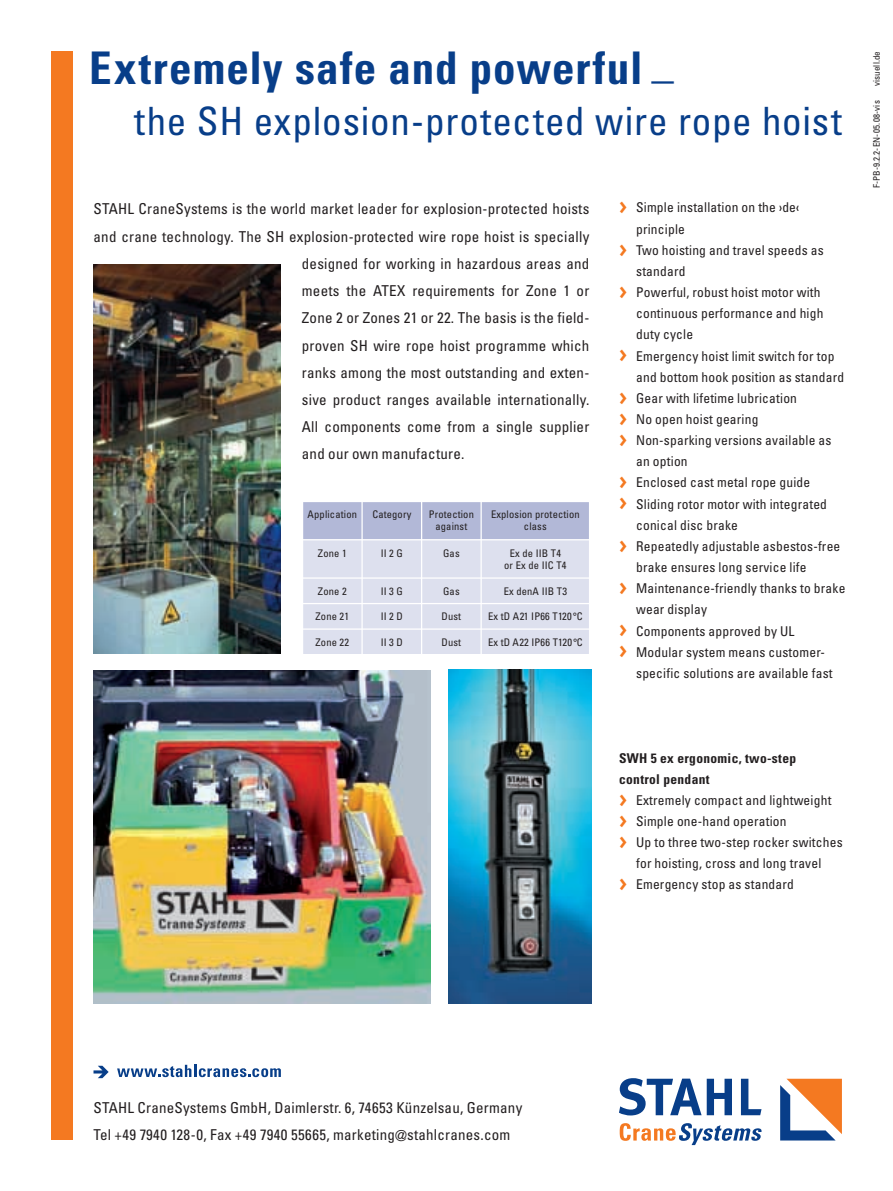
<style>
.page{position:relative;width:893px;height:1191px;background:#fff}
.page>*{position:absolute;margin:0;border:0;box-sizing:border-box;transform-origin:0 0}
.t1{font:700 condensed 45px "Univers";letter-spacing:.025em;color:#083e89}
.t2{font:condensed 39px "Univers";letter-spacing:.025em;color:#083e89}
.t3{font:condensed 15px/27.2px "Univers";letter-spacing:.015em;color:#231f20}
.t4{font:condensed 13.5px "Univers";letter-spacing:.015em;color:#231f20}
.t5{font:700 condensed 13.5px "Univers";letter-spacing:.025em;color:#231f20}
.t6{font:condensed 10.5px/12px "Univers";letter-spacing:.015em;color:#231f20;text-align:center}
.t7{font:condensed 9px "Univers";letter-spacing:.015em;color:#231f20}
.s1{font-family:"Meta Plus Bold Caps";font-stretch:normal;font-size:18.75px;color:#f47921}
</style>
<div class="page">
<svg style="left:117px;top:1064px;width:164px;height:13px"></svg>
<svg style="left:94px;top:1065px;width:15px;height:13px"></svg>
<svg style="left:620px;top:1123px;width:142px;height:22px"></svg>
<svg style="left:619px;top:1078px;width:113px;height:37px"></svg>
<svg style="left:741px;top:1078px;width:21px;height:37px"></svg>
<svg style="left:780px;top:1078px;width:62px;height:62px"></svg>
<svg style="left:303px;top:502px;width:286px;height:152px;background:#d4d7e9"></svg>
<div style="left:51px;top:51px;width:21px;height:1089px;background:#f47921"></div>
<img style="left:94px;top:265px;width:187px;height:389px">
<img style="left:94px;top:671px;width:337px;height:333px">
<img style="left:449px;top:670px;width:142px;height:334px">
<h1 class="t1" style="left:89px;top:51px;width:586px">Extremely safe and powerful _</h1>
<h2 class="t2" style="left:134px;top:106px;width:709px">the SH explosion-protected wire rope hoist</h2>
<p class="t3" style="left:94px;top:197px;width:497px">STAHL CraneSystems is the world market leader for explosion-protected hoists</p>
<p class="t3" style="left:94px;top:224px;width:497px">and crane technology. The SH explosion-protected wire rope hoist is specially</p>
<p class="t3" style="left:302px;top:251px;width:289px">designed for working in hazardous areas and</p>
<p class="t3" style="left:302px;top:278px;width:289px">meets the ATEX requirements for Zone 1 or</p>
<p class="t3" style="left:302px;top:306px;width:289px">Zone 2 or Zones 21 or 22. The basis is the field-</p>
<p class="t3" style="left:302px;top:333px;width:289px">proven SH wire rope hoist programme which</p>
<p class="t3" style="left:302px;top:360px;width:289px">ranks among the most outstanding and exten-</p>
<p class="t3" style="left:302px;top:387px;width:289px">sive product ranges available internationally.</p>
<p class="t3" style="left:302px;top:414px;width:289px">All components come from a single supplier</p>
<p class="t3" style="left:302px;top:442px;width:164px">and our own manufacture.</p>
<p class="t6" style="left:308px;top:509px;width:51px">Application</p>
<p class="t6" style="left:372px;top:509px;width:41px">Category</p>
<p class="t6" style="left:429px;top:509px;width:47px">Protection against</p>
<p class="t6" style="left:491px;top:509px;width:90px">Explosion protection class</p>
<p class="t6" style="left:318px;top:548px;width:30px">Zone 1</p>
<p class="t6" style="left:381px;top:548px;width:24px">II 2 G</p>
<p class="t6" style="left:443px;top:548px;width:18px">Gas</p>
<p class="t6" style="left:504px;top:548px;width:64px">Ex de IIB T4 or Ex de IIC T4</p>
<p class="t6" style="left:318px;top:586px;width:30px">Zone 2</p>
<p class="t6" style="left:381px;top:586px;width:24px">II 3 G</p>
<p class="t6" style="left:443px;top:586px;width:18px">Gas</p>
<p class="t6" style="left:504px;top:586px;width:65px">Ex denA IIB T3</p>
<p class="t6" style="left:316px;top:611px;width:35px">Zone 21</p>
<p class="t6" style="left:381px;top:611px;width:24px">II 2 D</p>
<p class="t6" style="left:442px;top:611px;width:21px">Dust</p>
<p class="t6" style="left:488px;top:611px;width:96px">Ex tD A21 IP66 T120°C</p>
<p class="t6" style="left:316px;top:637px;width:35px">Zone 22</p>
<p class="t6" style="left:381px;top:637px;width:24px">II 3 D</p>
<p class="t6" style="left:442px;top:637px;width:21px">Dust</p>
<p class="t6" style="left:488px;top:637px;width:96px">Ex tD A22 IP66 T120°C</p>
<p class="t4" style="left:619px;top:203px;width:182px"><span class="s1">&gt;</span> Simple installation on the ›de‹</p>
<p class="t4" style="left:636px;top:224px;width:50px">principle</p>
<p class="t4" style="left:619px;top:245px;width:206px"><span class="s1">&gt;</span> Two hoisting and travel speeds as</p>
<p class="t4" style="left:636px;top:266px;width:51px">standard</p>
<p class="t4" style="left:619px;top:287px;width:203px"><span class="s1">&gt;</span> Powerful, robust hoist motor with</p>
<p class="t4" style="left:636px;top:308px;width:189px">continuous performance and high</p>
<p class="t4" style="left:636px;top:330px;width:59px">duty cycle</p>
<p class="t4" style="left:619px;top:351px;width:217px"><span class="s1">&gt;</span> Emergency hoist limit switch for top</p>
<p class="t4" style="left:636px;top:372px;width:210px">and bottom hook position as standard</p>
<p class="t4" style="left:619px;top:393px;width:179px"><span class="s1">&gt;</span> Gear with lifetime lubrication</p>
<p class="t4" style="left:619px;top:414px;width:141px"><span class="s1">&gt;</span> No open hoist gearing</p>
<p class="t4" style="left:619px;top:435px;width:214px"><span class="s1">&gt;</span> Non-sparking versions available as</p>
<p class="t4" style="left:636px;top:456px;width:53px">an option</p>
<p class="t4" style="left:619px;top:478px;width:193px"><span class="s1">&gt;</span> Enclosed cast metal rope guide</p>
<p class="t4" style="left:619px;top:499px;width:209px"><span class="s1">&gt;</span> Sliding rotor motor with integrated</p>
<p class="t4" style="left:636px;top:520px;width:103px">conical disc brake</p>
<p class="t4" style="left:619px;top:541px;width:223px"><span class="s1">&gt;</span> Repeatedly adjustable asbestos-free</p>
<p class="t4" style="left:636px;top:562px;width:172px">brake ensures long service life</p>
<p class="t4" style="left:619px;top:583px;width:228px"><span class="s1">&gt;</span> Maintenance-friendly thanks to brake</p>
<p class="t4" style="left:636px;top:604px;width:72px">wear display</p>
<p class="t4" style="left:619px;top:626px;width:177px"><span class="s1">&gt;</span> Components approved by UL</p>
<p class="t4" style="left:619px;top:647px;width:207px"><span class="s1">&gt;</span> Modular system means customer-</p>
<p class="t4" style="left:636px;top:668px;width:198px">specific solutions are available fast</p>
<p class="t7" style="left:873px;top:86px;width:37px;rotate:-90deg">visuell.de</p>
<p class="t7" style="left:873px;top:188px;width:89px;rotate:-90deg">F-PB-9.2.2-EN-05.08-vis</p>
<p class="t5" style="left:619px;top:753px;width:179px">SWH 5 ex ergonomic, two-step</p>
<p class="t5" style="left:619px;top:774px;width:92px">control pendant</p>
<p class="t4" style="left:619px;top:795px;width:214px"><span class="s1">&gt;</span> Extremely compact and lightweight</p>
<p class="t4" style="left:619px;top:816px;width:169px"><span class="s1">&gt;</span> Simple one-hand operation</p>
<p class="t4" style="left:619px;top:837px;width:225px"><span class="s1">&gt;</span> Up to three two-step rocker switches</p>
<p class="t4" style="left:636px;top:858px;width:187px">for hoisting, cross and long travel</p>
<p class="t4" style="left:619px;top:879px;width:176px"><span class="s1">&gt;</span> Emergency stop as standard</p>
<p class="t3" style="left:94px;top:1095px;width:430px">STAHL CraneSystems GmbH, Daimlerstr. 6, 74653 Künzelsau, Germany<br>Tel +49 7940 128-0, Fax +49 7940 55665, marketing@stahlcranes.com</p>
</div>
